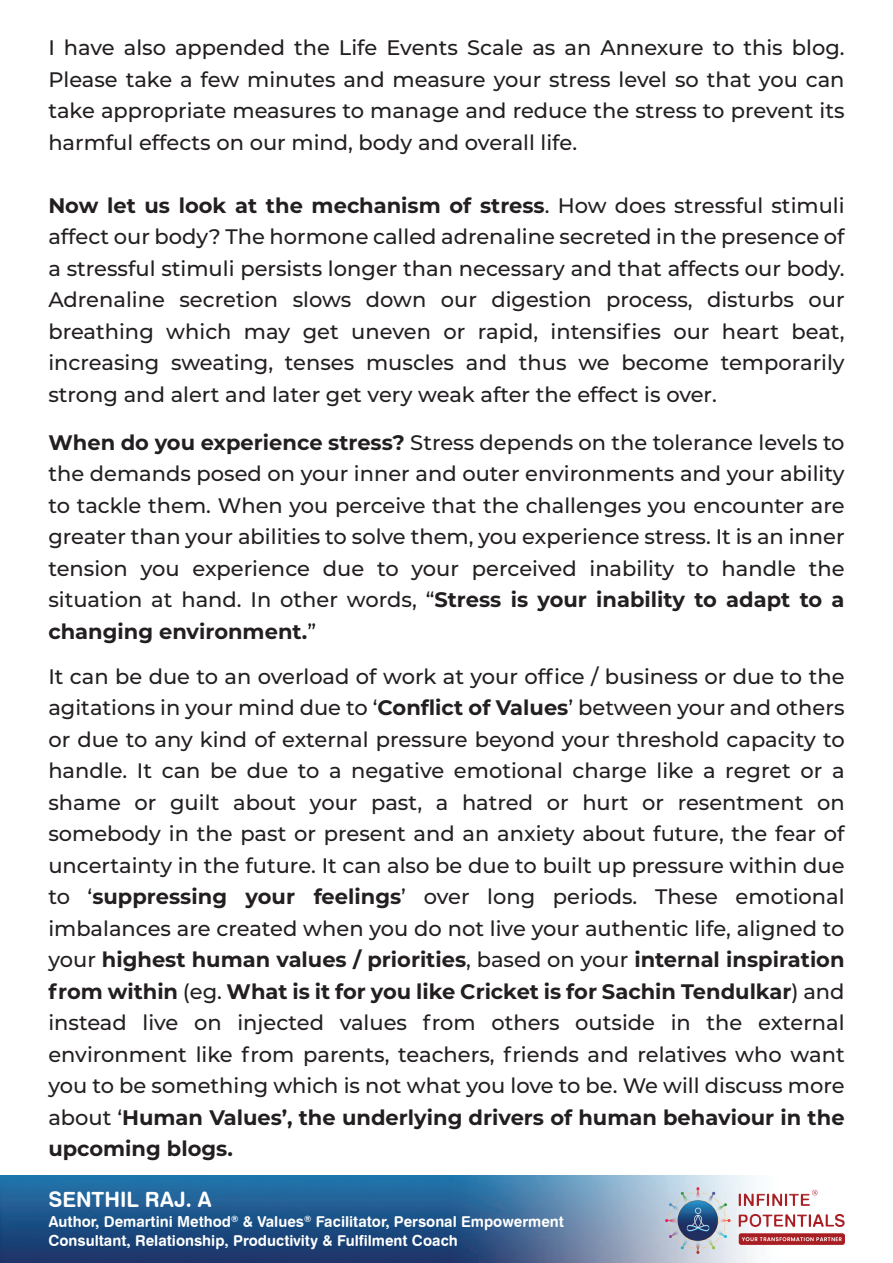
<style>
.page{position:relative;width:893px;height:1263px;background:#fff}
.page>*{position:absolute;margin:0;border:0;box-sizing:border-box;transform-origin:0 0}
.t1{font:500 21px/31.5px "Montserrat";color:#231f20;text-align:justify}
.t2{font:21px "Swiss 721 BT Bold Rounded";color:#fff}
.t3{font:15px/19.2px "Swiss 721 BT Bold Rounded";color:#fff}
.s1{font-weight:700}
</style>
<div class="page">
<img style="left:0;top:1176px;width:755px;height:87px">
<img style="left:665px;top:1187px;width:180px;height:66px">
<p class="t1" style="left:48px;top:31px;width:798px">I have also appended the Life Events Scale as an Annexure to this blog.<br>Please take a few minutes and measure your stress level so that you can take appropriate measures to manage and reduce the stress to prevent its harmful effects on our mind, body and overall life.</p>
<p class="t1" style="left:48px;top:189px;width:798px"><span class="s1">Now let us look at the mechanism of stress</span>. How does stressful stimuli affect our body? The hormone called adrenaline secreted in the presence of a stressful stimuli persists longer than necessary and that affects our body.<br>Adrenaline secretion slows down our digestion process, disturbs our breathing which may get uneven or rapid, intensifies our heart beat, increasing sweating, tenses muscles and thus we become temporarily strong and alert and later get very weak after the effect is over.</p>
<p class="t1" style="left:48px;top:426px;width:798px"><span class="s1">When do you experience stress?</span> Stress depends on the tolerance levels to the demands posed on your inner and outer environments and your ability to tackle them. When you perceive that the challenges you encounter are greater than your abilities to solve them, you experience stress. It is an inner tension you experience due to your perceived inability to handle the situation at hand. In other words, “<span class="s1">Stress is your inability to adapt to a changing environment.</span>”</p>
<p class="t1" style="left:48px;top:660px;width:798px">It can be due to an overload of work at your office / business or due to the agitations in your mind due to ‘<span class="s1">Conflict of Values</span>’ between your and others or due to any kind of external pressure beyond your threshold capacity to handle. It can be due to a negative emotional charge like a regret or a shame or guilt about your past, a hatred or hurt or resentment on somebody in the past or present and an anxiety about future, the fear of uncertainty in the future. It can also be due to built up pressure within due to ‘<span class="s1">suppressing your feelings</span>’ over long periods. These emotional imbalances are created when you do not live your authentic life, aligned to your <span class="s1">highest human values / priorities</span>, based on your <span class="s1">internal inspiration from within</span> (eg. <span class="s1">What is it for you like Cricket is for Sachin Tendulkar</span>) and instead live on injected values from others outside in the external environment like from parents, teachers, friends and relatives who want you to be something which is not what you love to be. We will discuss more about ‘<span class="s1">Human Values’, the underlying drivers of human behaviour in the upcoming blogs.</span></p>
<p class="t2" style="left:48px;top:1186px;width:165px">SENTHIL RAJ. A</p>
<p class="t3" style="left:48px;top:1211px;width:517px">Author, Demartini Method<sup>®</sup> &amp; Values<sup>®</sup> Facilitator, Personal Empowerment<br>Consultant, Relationship, Productivity &amp; Fulfilment Coach</p>
</div>
